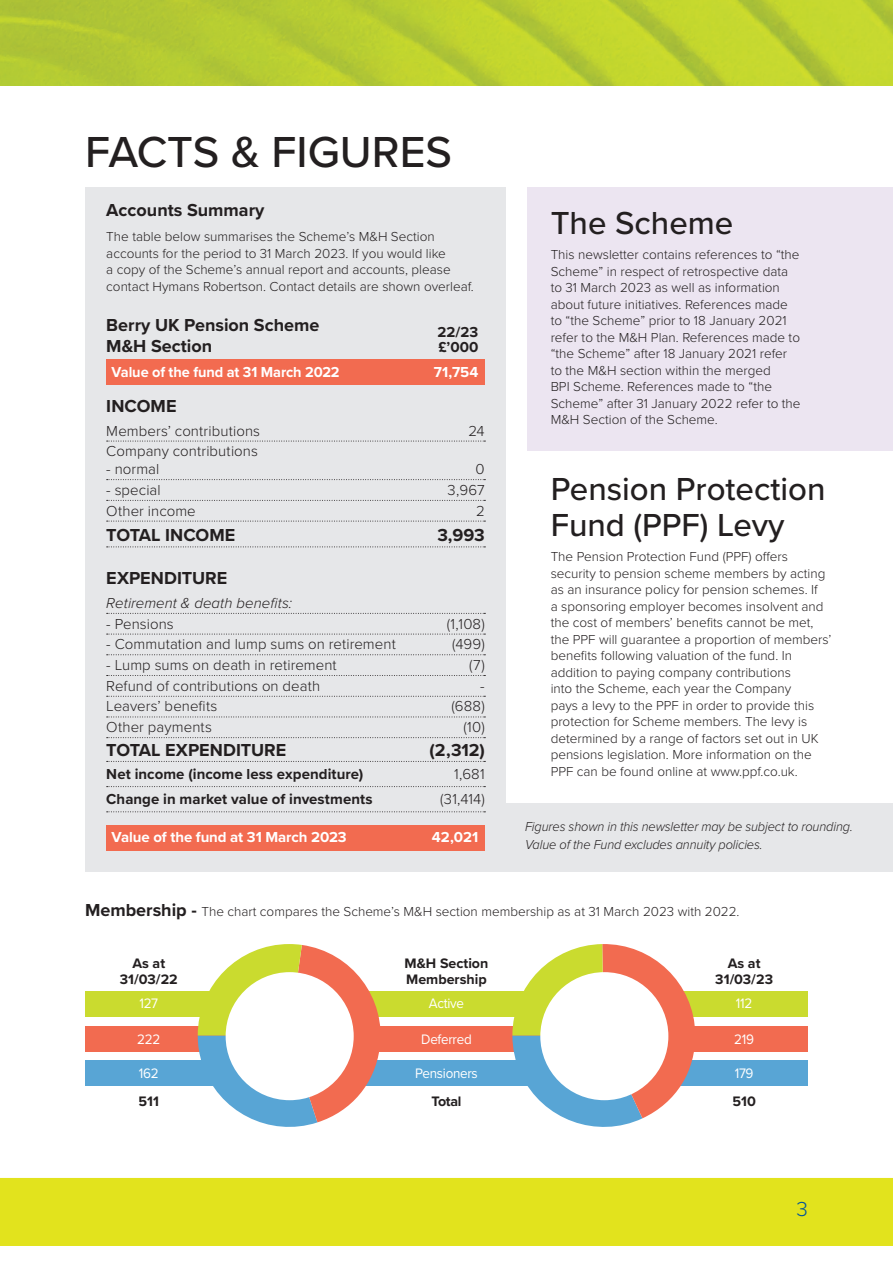
<style>
.page{position:relative;width:893px;height:1263px;background:#fff}
.page>*{position:absolute;margin:0;border:0;box-sizing:border-box;transform-origin:0 0}
.Sub_Heading{font:500 45px "Proxima Nova";color:#231f20}
.Sub_Heading-2{font:500 33px/36px "Proxima Nova";color:#231f20}
.t1{font:300 21px "Proxima Nova";color:#015398}
.t2{font:700 18px "Proxima Nova";color:#231f20}
.t3{font:300 15px "Proxima Nova";letter-spacing:.005em;color:#231f20}
.t4{font:700 15px "Proxima Nova";letter-spacing:.005em;color:#231f20}
.t5{font:700 15px "Proxima Nova";letter-spacing:-.005em;color:#fff}
.t6{font:italic 300 15px "Proxima Nova";color:#231f20}
.Bodytext{font:700 14.25px/15.8px "Proxima Nova";color:#231f20}
.t7{font:14.25px "Proxima Nova";letter-spacing:-.02em;color:#fff;scale:.94 1}
.t8{font:300 13.5px/16.5px "Proxima Nova";color:#231f20}
.t9{font:italic 300 13.5px/18px "Proxima Nova";letter-spacing:-.01em;color:#231f20;scale:.95 1}
.s1{font-weight:700;font-size:18px}
</style>
<div class="page">
<div style="left:527px;top:187px;width:366px;height:264px;background:#ece5f1"></div>
<div style="left:85px;top:187px;width:421px;height:685px;background:#e6e7e9"></div>
<div style="left:85px;top:804px;width:808px;height:68px;background:#e6e7e9"></div>
<svg style="left:107px;top:441px;width:378px;height:1px"></svg>
<svg style="left:107px;top:479px;width:378px;height:1px"></svg>
<svg style="left:107px;top:500px;width:378px;height:1px"></svg>
<svg style="left:107px;top:521px;width:378px;height:1px"></svg>
<svg style="left:107px;top:546px;width:378px;height:1px"></svg>
<svg style="left:107px;top:613px;width:378px;height:1px"></svg>
<svg style="left:107px;top:634px;width:378px;height:1px"></svg>
<svg style="left:107px;top:654px;width:378px;height:1px"></svg>
<svg style="left:107px;top:675px;width:378px;height:1px"></svg>
<svg style="left:107px;top:696px;width:378px;height:1px"></svg>
<svg style="left:107px;top:717px;width:378px;height:1px"></svg>
<svg style="left:107px;top:737px;width:378px;height:1px"></svg>
<svg style="left:107px;top:761px;width:378px;height:1px"></svg>
<svg style="left:107px;top:786px;width:378px;height:1px"></svg>
<svg style="left:107px;top:811px;width:378px;height:1px"></svg>
<div style="left:106px;top:359px;width:379px;height:26px;background:#f26b50"></div>
<div style="left:106px;top:825px;width:379px;height:25px;background:#f26b50"></div>
<div style="left:85px;top:991px;width:723px;height:25px;background:#cadb2f"></div>
<div style="left:85px;top:1026px;width:723px;height:25px;background:#f26b50"></div>
<div style="left:85px;top:1060px;width:723px;height:25px;background:#58a5d5"></div>
<svg style="left:198px;top:944px;width:189px;height:183px"></svg>
<div style="left:226px;top:972px;width:128px;height:128px;background:#fff;border-radius:50%"></div>
<svg style="left:512px;top:944px;width:184px;height:183px"></svg>
<div style="left:540px;top:972px;width:128px;height:128px;background:#fff;border-radius:50%"></div>
<img style="left:0;top:0;width:893px;height:85px">
<div style="left:0;top:1178px;width:893px;height:68px;background:#e2e31d"></div>
<p class="Sub_Heading" style="left:85px;top:119px;width:368px">FACTS &amp; FIGURES</p>
<p class="t2" style="left:106px;top:197px;width:160px">Accounts Summary</p>
<p class="t8" style="left:106px;top:228px;width:369px">The table below summarises the Scheme’s M&amp;H Section accounts for the period to 31 March 2023. If you would like<br>a copy of the Scheme’s annual report and accounts, please contact Hymans Robertson. Contact details are shown overleaf.</p>
<p class="t2" style="left:106px;top:312px;width:215px">Berry UK Pension Scheme</p>
<p class="t2" style="left:106px;top:333px;width:107px">M&amp;H Section</p>
<p class="t5" style="left:112px;top:360px;width:230px">Value of the fund at 31 March 2022</p>
<p class="t4" style="left:438px;top:321px;width:42px">22/23</p>
<p class="t4" style="left:438px;top:336px;width:41px">£’000</p>
<p class="t5" style="left:434px;top:360px;width:46px">71,754</p>
<p class="t2" style="left:106px;top:392px;width:72px">INCOME</p>
<p class="t3" style="left:106px;top:419px;width:155px">Members’ contributions</p>
<p class="t3" style="left:469px;top:419px;width:18px">24</p>
<p class="t3" style="left:106px;top:439px;width:153px">Company contributions</p>
<p class="t3" style="left:106px;top:458px;width:55px">- normal</p>
<p class="t3" style="left:476px;top:458px;width:11px">0</p>
<p class="t3" style="left:106px;top:479px;width:56px">- special</p>
<p class="t3" style="left:448px;top:479px;width:39px">3,967</p>
<p class="t3" style="left:106px;top:499px;width:91px">Other income</p>
<p class="t3" style="left:476px;top:499px;width:10px">2</p>
<p class="t2" style="left:106px;top:522px;width:131px">TOTAL INCOME</p>
<p class="t2" style="left:437px;top:522px;width:49px">3,993</p>
<p class="t2" style="left:106px;top:565px;width:123px">EXPENDITURE</p>
<p class="t6" style="left:106px;top:592px;width:187px">Retirement &amp; death benefits:</p>
<p class="t3" style="left:106px;top:612px;width:69px">- Pensions</p>
<p class="t3" style="left:447px;top:612px;width:39px">(1,108)</p>
<p class="t3" style="left:106px;top:633px;width:291px">- Commutation and lump sums on retirement</p>
<p class="t3" style="left:452px;top:633px;width:34px">(499)</p>
<p class="t3" style="left:106px;top:654px;width:232px">- Lump sums on death in retirement</p>
<p class="t3" style="left:469px;top:654px;width:17px">(7)</p>
<p class="t3" style="left:106px;top:674px;width:215px">Refund of contributions on death</p>
<p class="t3" style="left:480px;top:674px;width:6px">-</p>
<p class="t3" style="left:106px;top:695px;width:113px">Leavers’ benefits</p>
<p class="t3" style="left:451px;top:695px;width:35px">(688)</p>
<p class="t3" style="left:106px;top:716px;width:107px">Other payments</p>
<p class="t3" style="left:464px;top:716px;width:23px">(10)</p>
<p class="t2" style="left:106px;top:736px;width:182px">TOTAL EXPENDITURE</p>
<p class="t2" style="left:430px;top:736px;width:57px">(2,312)</p>
<p class="t4" style="left:106px;top:763px;width:259px">Net income (income less expenditure)</p>
<p class="t3" style="left:454px;top:763px;width:32px">1,681</p>
<p class="t4" style="left:106px;top:788px;width:268px">Change in market value of investments</p>
<p class="t3" style="left:440px;top:788px;width:46px">(31,414)</p>
<p class="t5" style="left:112px;top:826px;width:237px">Value of the fund at 31 March 2023</p>
<p class="t5" style="left:432px;top:826px;width:48px">42,021</p>
<p class="Sub_Heading-2" style="left:551px;top:204px;width:184px">The Scheme</p>
<p class="t8" style="left:551px;top:246px;width:251px">This newsletter contains references to “the Scheme” in respect of retrospective data to 31 March 2023 as well as information about future initiatives. References made to “the Scheme” prior to 18 January 2021 refer to the M&amp;H Plan. References made to “the Scheme” after 18 January 2021 refer to the M&amp;H section within the merged<br>BPI Scheme. References made to “the Scheme” after 31 January 2022 refer to the M&amp;H Section of the Scheme.</p>
<p class="Sub_Heading-2" style="left:551px;top:470px;width:276px">Pension Protection<br>Fund (PPF) Levy</p>
<p class="t8" style="left:551px;top:548px;width:282px">The Pension Protection Fund (PPF) offers security to pension scheme members by acting as an insurance policy for pension schemes. If<br>a sponsoring employer becomes insolvent and the cost of members’ benefits cannot be met, the PPF will guarantee a proportion of members’ benefits following valuation of the fund. In addition to paying company contributions<br>into the Scheme, each year the Company<br>pays a levy to the PPF in order to provide this protection for Scheme members. The levy is determined by a range of factors set out in UK pensions legislation. More information on the PPF can be found online at www.ppf.co.uk.</p>
<p class="t9" style="left:525px;top:817px;width:346px">Figures shown in this newsletter may be subject to rounding.<br>Value of the Fund excludes annuity policies.</p>
<p class="t8" style="left:85px;top:902px;width:656px"><span class="s1">Membership -</span> The chart compares the Scheme’s M&amp;H section membership as at 31 March 2023 with 2022.</p>
<p class="Bodytext" style="left:132px;top:955px;width:34px">As at</p>
<p class="Bodytext" style="left:120px;top:971px;width:59px">31/03/22</p>
<p class="Bodytext" style="left:405px;top:955px;width:85px">M&amp;H Section<br>Membership</p>
<p class="Bodytext" style="left:728px;top:955px;width:34px">As at</p>
<p class="Bodytext" style="left:715px;top:971px;width:59px">31/03/23</p>
<p class="t7" style="left:139px;top:993px;width:21px">127</p>
<p class="t7" style="left:137px;top:1028px;width:26px">222</p>
<p class="t7" style="left:139px;top:1062px;width:23px">162</p>
<p class="Bodytext" style="left:139px;top:1093px;width:22px">511</p>
<p class="t7" style="left:429px;top:993px;width:39px">Active</p>
<p class="t7" style="left:421px;top:1028px;width:55px">Deferred</p>
<p class="t7" style="left:415px;top:1062px;width:68px">Pensioners</p>
<p class="Bodytext" style="left:431px;top:1093px;width:32px">Total</p>
<p class="t7" style="left:736px;top:993px;width:19px">112</p>
<p class="t7" style="left:734px;top:1028px;width:23px">219</p>
<p class="t7" style="left:735px;top:1062px;width:22px">179</p>
<p class="Bodytext" style="left:732px;top:1093px;width:25px">510</p>
<p class="t1" style="left:796px;top:1193px;width:13px">3</p>
</div>
